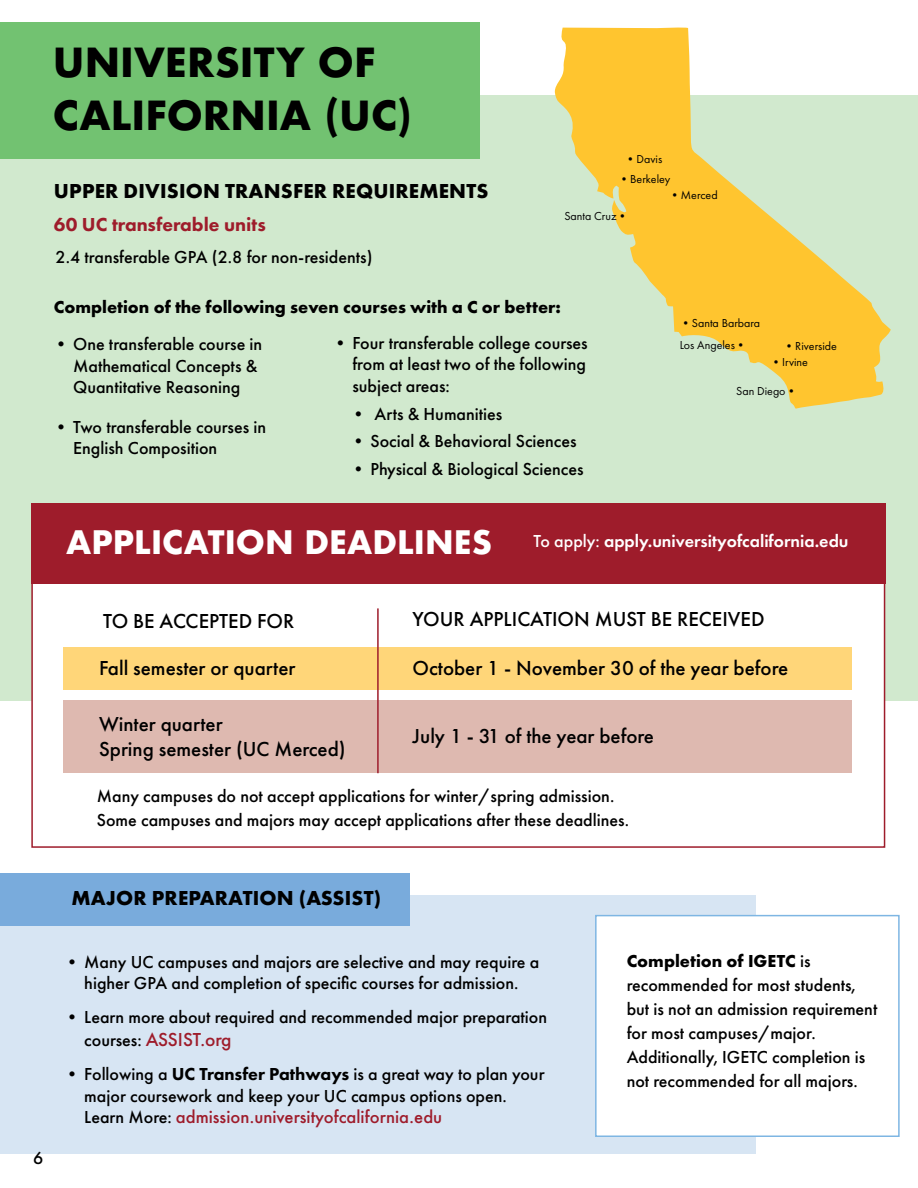
<style>
.page{position:relative;width:918px;height:1188px;background:#fff}
.page>*{position:absolute;margin:0;border:0;box-sizing:border-box;transform-origin:0 0}
.t1{font:700 39px/52.5px "Futura";color:#000}
.Heading_2__Pg__6_-_R{font:700 31.5px "Futura";color:#fff}
.t2{font:500 21px "Futura PT";color:#000}
.Heading_3__Pg__6_-_B{font:700 21px "Futura PT";letter-spacing:.01em;color:#000}
.t3{font:800 19.5px "Futura PT";color:#9e1c2b}
.t4{font:500 19.5px "Futura PT";letter-spacing:-.02em;color:#9e1c2b}
.t5{font:500 18px/21.6px "Futura PT";color:#000}
.t6{font:700 18px "Futura PT";color:#000}
.t7{font:600 18px "Futura PT";color:#fff}
.t8{font:500 16.5px "Futura";color:#9e1c2b}
.t9{font:12px "Futura PT";color:#000}
.s1{font-weight:500}
.s2{font-size:18px;color:#000}
.s3{font-weight:800}
.s4{font-family:"Futura PT";font-size:18px;color:#000}
.s5{font-weight:700}
</style>
<div class="page">
<div style="left:0;top:95px;width:918px;height:606px;background:#d1e9ce"></div>
<div style="left:0;top:22px;width:479px;height:137px;background:#72c271"></div>
<svg style="left:555px;top:27px;width:336px;height:382px"></svg>
<div style="left:31px;top:504px;width:854px;height:344px;background:#fff;border:2px solid #9e1c2b"></div>
<div style="left:31px;top:504px;width:855px;height:80px;background:#9e1c2b"></div>
<div style="left:63px;top:647px;width:789px;height:43px;background:#ffd679"></div>
<div style="left:63px;top:701px;width:789px;height:72px;background:#deb9b0"></div>
<hr style="left:377px;top:608px;width:2px;height:165px;background:#9e1c2b">
<div style="left:0;top:896px;width:755px;height:258px;background:#d7e5f3"></div>
<div style="left:0;top:873px;width:410px;height:52px;background:#79abdc"></div>
<div style="left:595px;top:915px;width:305px;height:222px;background:#fff;border:2px solid #7eb6e3"></div>
<h1 class="t1" style="left:53px;top:36px;width:361px">UNIVERSITY OF<br>CALIFORNIA (UC)</h1>
<p class="t9" style="left:625px;top:152px;width:39px">•Davis</p>
<p class="t9" style="left:618px;top:172px;width:54px">•Berkeley</p>
<p class="Heading_3__Pg__6_-_B" style="left:54px;top:178px;width:436px">UPPER DIVISION TRANSFER REQUIREMENTS</p>
<p class="t3" style="left:54px;top:213px;width:214px">60 UC transferable units</p>
<p class="t5" style="left:56px;top:247px;width:318px">2.4 transferable GPA (2.8 for non-residents)</p>
<p class="t6" style="left:54px;top:295px;width:509px">Completion of the following seven courses with a C or better:</p>
<p class="t5" style="left:73px;top:333px;width:191px;text-indent:-21px">• One transferable course in<br>Mathematical Concepts &amp;<br>Quantitative Reasoning</p>
<p class="t5" style="left:73px;top:416px;width:194px;text-indent:-21px">• Two transferable courses in<br>English Composition</p>
<p class="t9" style="left:669px;top:188px;width:50px">•Merced</p>
<p class="t9" style="left:564px;top:209px;width:66px">Santa Cruz•</p>
<p class="t9" style="left:680px;top:316px;width:82px">•Santa Barbara</p>
<p class="t9" style="left:680px;top:338px;width:69px">Los Angeles•</p>
<p class="t9" style="left:783px;top:339px;width:55px">•Riverside</p>
<p class="t9" style="left:770px;top:355px;width:39px">•Irvine</p>
<p class="t9" style="left:736px;top:384px;width:63px">San Diego•</p>
<p class="t5" style="left:352px;top:332px;width:237px;text-align:justify;text-indent:-21px">• Four transferable college courses from at least two of the following subject areas:</p>
<p class="t5" style="left:349px;top:403px;width:155px">• Arts &amp; Humanities</p>
<p class="t5" style="left:349px;top:430px;width:229px">• Social &amp; Behavioral Sciences</p>
<p class="t5" style="left:349px;top:458px;width:236px">• Physical &amp; Biological Sciences</p>
<p class="Heading_2__Pg__6_-_R" style="left:66px;top:520px;width:427px">APPLICATION DEADLINES</p>
<p class="t7" style="left:534px;top:530px;width:317px"><span class="s1">To apply:</span> apply.universityofcalifornia.edu</p>
<p class="t2" style="left:103px;top:608px;width:193px">TO BE ACCEPTED FOR</p>
<p class="t2" style="left:413px;top:607px;width:353px">YOUR APPLICATION MUST BE RECEIVED</p>
<p class="t2" style="left:99px;top:655px;width:198px">Fall semester or quarter</p>
<p class="t2" style="left:413px;top:655px;width:377px">October 1 - November 30 of the year before</p>
<p class="t2" style="left:99px;top:711px;width:125px">Winter quarter</p>
<p class="t2" style="left:99px;top:736px;width:248px">Spring semester (UC Merced)</p>
<p class="t2" style="left:413px;top:723px;width:243px">July 1 - 31 of the year before</p>
<p class="t5" style="left:97px;top:785px;width:519px">Many campuses do not accept applications for winter/spring admission.</p>
<p class="t5" style="left:97px;top:809px;width:534px">Some campuses and majors may accept applications after these deadlines.</p>
<p class="t5" style="left:33px;top:1147px;width:12px">6</p>
<p class="Heading_3__Pg__6_-_B" style="left:71px;top:885px;width:311px">MAJOR PREPARATION (ASSIST)</p>
<p class="t5" style="left:63px;top:951px;width:477px;text-align:center">• Many UC campuses and majors are selective and may require a higher GPA and completion of specific courses for admission.</p>
<p class="t5" style="left:63px;top:1006px;width:485px">• Learn more about required and recommended major preparation</p>
<p class="t4" style="left:84px;top:1028px;width:149px"><span class="s2">courses:</span> ASSIST.org</p>
<p class="t5" style="left:84px;top:1063px;width:462px;text-indent:-21px">• Following a <span class="s3">UC Transfer Pathways</span> is a great way to plan your major coursework and keep your UC campus options open.</p>
<p class="t8" style="left:84px;top:1106px;width:360px"><span class="s4">Learn More:</span> admission.universityofcalifornia.edu</p>
<p class="t5" style="left:627px;top:949px;width:252px;line-height:24px"><span class="s5">Completion of IGETC</span> is recommended for most students, but is not an admission requirement for most campuses/major.<br>Additionally, IGETC completion is not recommended for all majors.</p>
</div>
